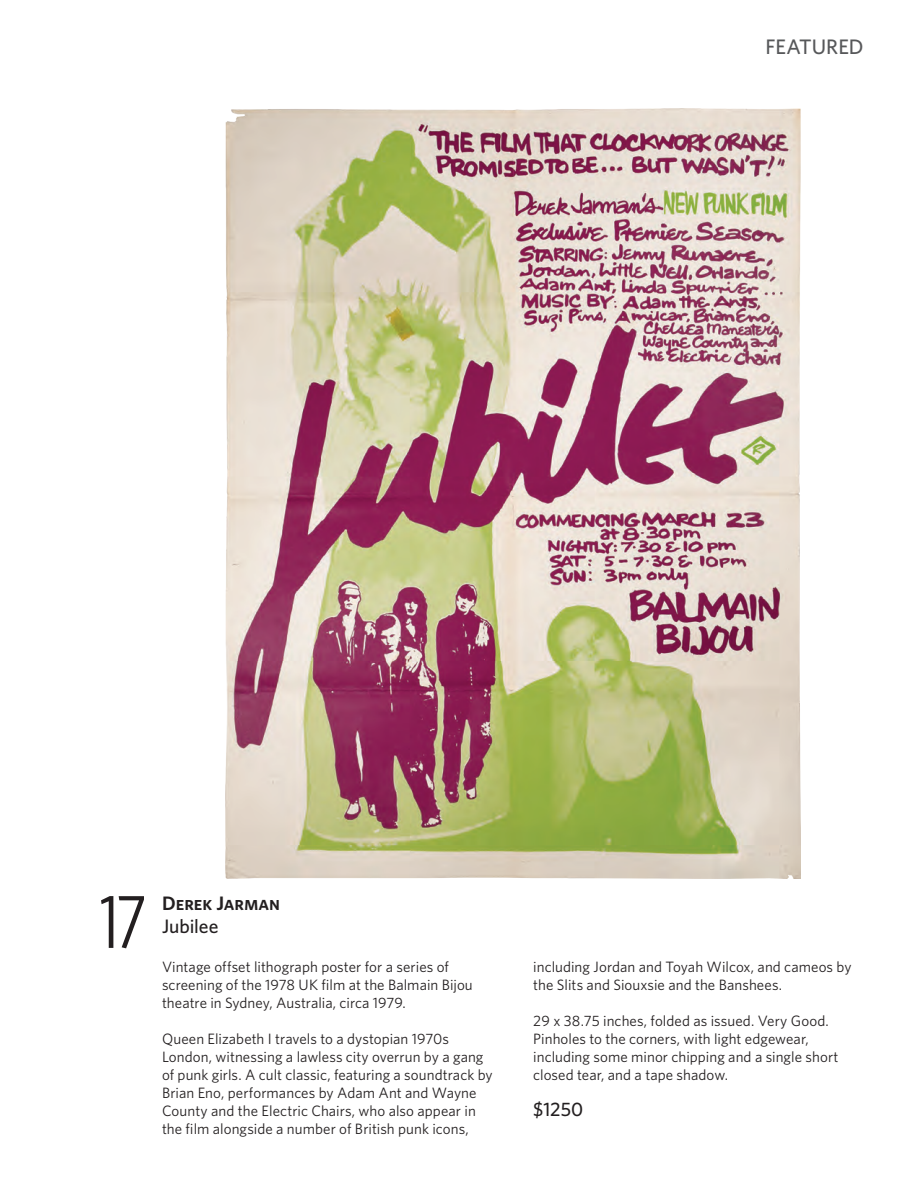
<style>
.page{position:relative;width:918px;height:1188px;background:#fff}
.page>*{position:absolute;margin:0;border:0;box-sizing:border-box;transform-origin:0 0}
.numbers{font:condensed 75px "Whitney HTF";color:#231f20}
.t1{font:500 21px "Whitney HTF";letter-spacing:.005em;color:#57585a}
.price{font:500 19.5px "Whitney HTF";letter-spacing:-.005em;color:#231f20}
.author{font:19.5px "Whitney HTF Semi Bold SC";color:#231f20}
.body_copy{font:15px/18px "Whitney HTF";letter-spacing:.005em;color:#231f20}
</style>
<div class="page">
<img style="left:226px;top:108px;width:574px;height:771px">
<p class="t1" style="left:766px;top:34px;width:100px">FEATURED</p>
<p class="numbers" style="left:100px;top:880px;width:47px">17</p>
<p class="author" style="left:162px;top:891px;width:120px">Derek Jarman</p>
<p class="price" style="left:162px;top:915px;width:58px">Jubilee</p>
<p class="body_copy" style="left:162px;top:958px;width:312px">Vintage offset lithograph poster for a series of screening of the 1978 UK film at the Balmain Bijou theatre in Sydney, Australia, circa 1979.</p>
<p class="body_copy" style="left:162px;top:1030px;width:332px">Queen Elizabeth I travels to a dystopian 1970s London, witnessing a lawless city overrun by a gang of punk girls. A cult classic, featuring a soundtrack by Brian Eno, performances by Adam Ant and Wayne County and the Electric Chairs, who also appear in the film alongside a number of British punk icons,</p>
<p class="body_copy" style="left:533px;top:958px;width:320px">including Jordan and Toyah Wilcox, and cameos by the Slits and Siouxsie and the Banshees.</p>
<p class="body_copy" style="left:533px;top:1012px;width:307px">29 x 38.75 inches, folded as issued. Very Good.<br>Pinholes to the corners, with light edgewear, including some minor chipping and a single short closed tear, and a tape shadow.</p>
<p class="price" style="left:533px;top:1098px;width:52px">$1250</p>
</div>
